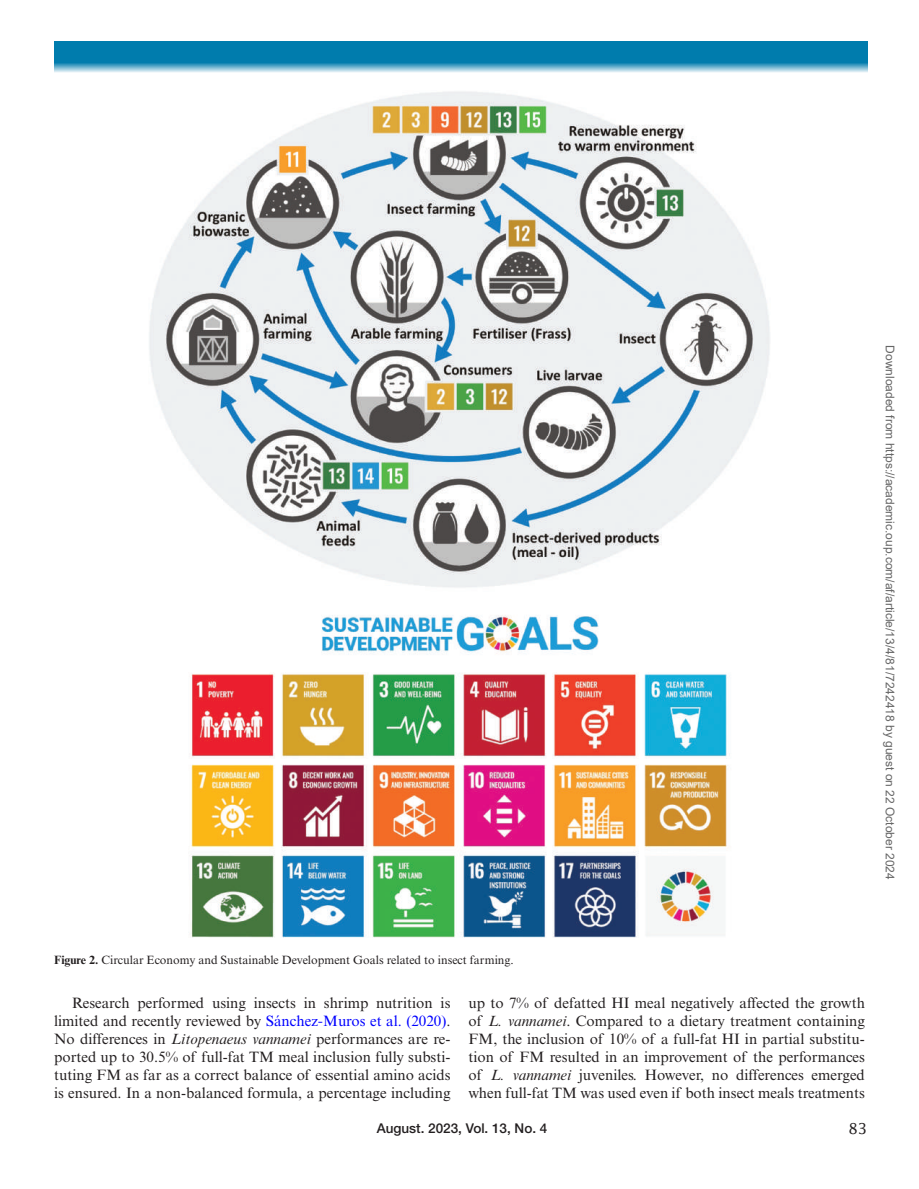
<style>
.page{position:relative;width:919px;height:1189px;background:#fff}
.page>*{position:absolute;margin:0;border:0;box-sizing:border-box;transform-origin:0 0}
.t1{font:15px/18px "Times New Roman MT Std";color:#231f20;text-align:justify}
.t2{font:15px "Lucida Std";color:#231f20}
.t3{font:500 13.5px "Helvetica Neue LT Std";color:#231f20}
.t4{font:12px "Arial";color:#666}
.t5{font:12px "Times New Roman MT Std";color:#231f20}
.s1{font-weight:700}
.s2{color:#00f}
.s3{font-family:"Gandhari Unicode";color:#00f}
.s4{font-style:italic}
</style>
<div class="page">
<svg style="left:54px;top:41px;width:813px;height:31px;background:#228db8"></svg>
<img style="left:149px;top:91px;width:621px;height:847px">
<p class="t4" style="left:894px;top:345px;width:535px;rotate:90deg">Downloaded from https://academic.oup.com/af/article/13/4/81/7242418 by guest on 22 October 2024</p>
<p class="t5" style="left:54px;top:952px;width:461px"><span class="s1">Figure 2.</span> Circular Economy and Sustainable Development Goals related to insect farming.</p>
<p class="t1" style="left:54px;top:993px;width:398px;text-indent:18px">Research performed using insects in shrimp nutrition is limited and recently reviewed by <span class="s2">Sánchez</span><span class="s3">‐</span><span class="s2">Muros et al. (2020)</span>.<br>No differences in <span class="s4">Litopenaeus vannamei</span> performances are re&shy;ported up to 30.5% of full-fat TM meal inclusion fully substi&shy;tuting FM as far as a correct balance of essential amino acids is ensured. In a non-balanced formula, a percentage including</p>
<p class="t1" style="left:468px;top:993px;width:398px">up to 7% of defatted HI meal negatively affected the growth of <span class="s4">L. vannamei</span>. Compared to a dietary treatment containing FM, the inclusion of 10% of a full-fat HI in partial substitu&shy;tion of FM resulted in an improvement of the performances of <span class="s4">L. vannamei</span> juveniles. However, no differences emerged when full-fat TM was used even if both insect meals treatments</p>
<p class="t3" style="left:376px;top:1120px;width:172px">August. 2023, Vol. 13, No. 4</p>
<p class="t2" style="left:848px;top:1118px;width:20px">83</p>
</div>
